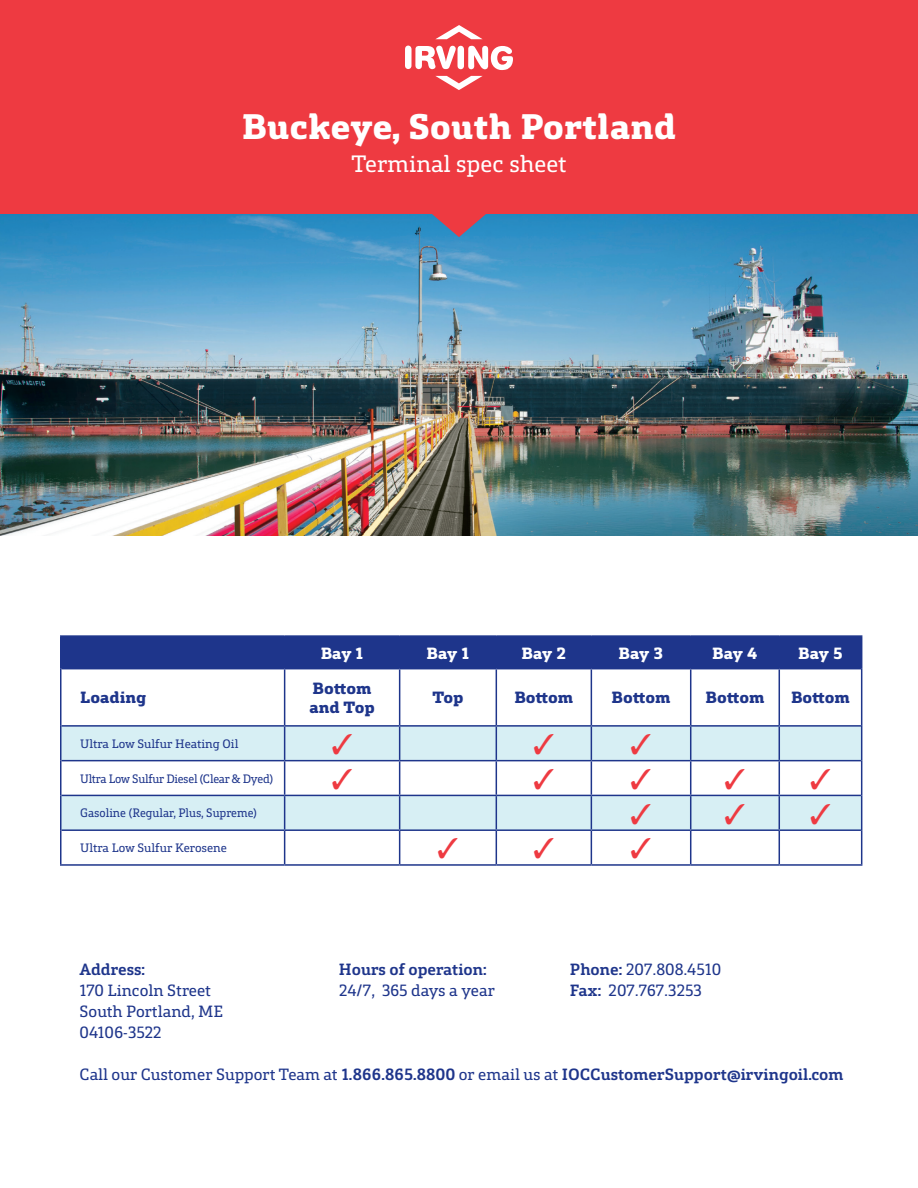
<style>
.page{position:relative;width:918px;height:1188px;background:#fff}
.page>*{position:absolute;margin:0;border:0;box-sizing:border-box;transform-origin:0 0}
.t1{font:800 36px "FS Silas Slab";color:#fff}
.t2{font:24px "FS Silas Slab";color:#fff}
.t3{font:700 16.5px "FS Silas Slab";color:#1e358b}
.t4{font:16.5px/21px "FS Silas Slab";letter-spacing:-.01em;color:#1e358b}
.t5{font:800 16.5px/19.8px "FS Silas Slab";color:#1e358b}
.t6{font:800 16.5px "FS Silas Slab";letter-spacing:-.005em;color:#fff}
.t7{font:12.3px "FS Silas Slab";letter-spacing:-.01em;color:#1e358b;scale:.95 1}
.t8{font:12.3px "FS Silas Slab";letter-spacing:-.01em;color:#1e358b}
.s1{font-weight:700}
.s2{font-weight:400}
</style>
<div class="page">
<img style="left:0;top:214px;width:918px;height:321px">
<svg style="left:428px;top:214px;width:62px;height:23px"></svg>
<div style="left:0;top:0;width:918px;height:214px;background:#ee3a41"></div>
<svg style="left:405px;top:46px;width:108px;height:24px"></svg>
<svg style="left:436px;top:25px;width:46px;height:14px"></svg>
<svg style="left:435px;top:76px;width:48px;height:14px"></svg>
<div style="left:62px;top:637px;width:799px;height:31px;background:#1e358b"></div>
<svg style="left:62px;top:669px;width:799px;height:195px"></svg>
<svg style="left:62px;top:727px;width:799px;height:102px;fill:#d7eff4"></svg>
<hr style="left:60px;top:637px;width:2px;height:32px;background:#1e358b">
<hr style="left:60px;top:635px;width:225px;height:2px;background:#1e358b">
<hr style="left:284px;top:637px;width:1px;height:31px;background:#1e358b">
<hr style="left:285px;top:635px;width:115px;height:2px;background:#1e358b">
<hr style="left:400px;top:635px;width:96px;height:2px;background:#1e358b">
<hr style="left:496px;top:635px;width:95px;height:2px;background:#1e358b">
<hr style="left:591px;top:635px;width:100px;height:2px;background:#1e358b">
<hr style="left:691px;top:635px;width:88px;height:2px;background:#1e358b">
<hr style="left:779px;top:635px;width:83px;height:2px;background:#1e358b">
<hr style="left:399px;top:637px;width:1px;height:31px;background:#1e358b">
<hr style="left:496px;top:637px;width:1px;height:31px;background:#1e358b">
<hr style="left:591px;top:637px;width:1px;height:31px;background:#1e358b">
<hr style="left:690px;top:637px;width:1px;height:31px;background:#1e358b">
<hr style="left:779px;top:637px;width:1px;height:31px;background:#1e358b">
<hr style="left:861px;top:637px;width:1px;height:32px;background:#1e358b">
<hr style="left:60px;top:669px;width:2px;height:57px;background:#1e358b">
<hr style="left:62px;top:668px;width:223px;height:1px;background:#1e358b">
<hr style="left:284px;top:669px;width:1px;height:56px;background:#1e358b">
<hr style="left:285px;top:668px;width:115px;height:1px;background:#1e358b">
<hr style="left:400px;top:668px;width:96px;height:1px;background:#1e358b">
<hr style="left:496px;top:668px;width:95px;height:1px;background:#1e358b">
<hr style="left:591px;top:668px;width:100px;height:1px;background:#1e358b">
<hr style="left:691px;top:668px;width:88px;height:1px;background:#1e358b">
<hr style="left:779px;top:668px;width:82px;height:1px;background:#1e358b">
<hr style="left:399px;top:669px;width:1px;height:56px;background:#1e358b">
<hr style="left:496px;top:669px;width:1px;height:56px;background:#1e358b">
<hr style="left:591px;top:669px;width:1px;height:56px;background:#1e358b">
<hr style="left:690px;top:669px;width:1px;height:56px;background:#1e358b">
<hr style="left:779px;top:669px;width:1px;height:56px;background:#1e358b">
<hr style="left:861px;top:669px;width:1px;height:57px;background:#1e358b">
<hr style="left:60px;top:726px;width:2px;height:35px;background:#1e358b">
<hr style="left:62px;top:725px;width:223px;height:2px;background:#1e358b">
<hr style="left:284px;top:727px;width:1px;height:33px;background:#1e358b">
<hr style="left:285px;top:725px;width:115px;height:2px;background:#1e358b">
<hr style="left:400px;top:725px;width:96px;height:2px;background:#1e358b">
<hr style="left:496px;top:725px;width:95px;height:2px;background:#1e358b">
<hr style="left:591px;top:725px;width:100px;height:2px;background:#1e358b">
<hr style="left:691px;top:725px;width:88px;height:2px;background:#1e358b">
<hr style="left:779px;top:725px;width:82px;height:2px;background:#1e358b">
<hr style="left:399px;top:727px;width:1px;height:33px;background:#1e358b">
<hr style="left:496px;top:727px;width:1px;height:33px;background:#1e358b">
<hr style="left:591px;top:727px;width:1px;height:33px;background:#1e358b">
<hr style="left:690px;top:727px;width:1px;height:33px;background:#1e358b">
<hr style="left:779px;top:727px;width:1px;height:33px;background:#1e358b">
<hr style="left:861px;top:726px;width:1px;height:35px;background:#1e358b">
<hr style="left:60px;top:761px;width:2px;height:34px;background:#1e358b">
<hr style="left:62px;top:760px;width:223px;height:1px;background:#1e358b">
<hr style="left:284px;top:761px;width:1px;height:34px;background:#1e358b">
<hr style="left:285px;top:760px;width:115px;height:1px;background:#1e358b">
<hr style="left:400px;top:760px;width:96px;height:1px;background:#1e358b">
<hr style="left:496px;top:760px;width:95px;height:1px;background:#1e358b">
<hr style="left:591px;top:760px;width:100px;height:1px;background:#1e358b">
<hr style="left:691px;top:760px;width:88px;height:1px;background:#1e358b">
<hr style="left:779px;top:760px;width:82px;height:1px;background:#1e358b">
<hr style="left:399px;top:761px;width:1px;height:34px;background:#1e358b">
<hr style="left:496px;top:761px;width:1px;height:34px;background:#1e358b">
<hr style="left:591px;top:761px;width:1px;height:34px;background:#1e358b">
<hr style="left:690px;top:761px;width:1px;height:34px;background:#1e358b">
<hr style="left:779px;top:761px;width:1px;height:34px;background:#1e358b">
<hr style="left:861px;top:761px;width:1px;height:34px;background:#1e358b">
<hr style="left:60px;top:795px;width:2px;height:35px;background:#1e358b">
<hr style="left:62px;top:795px;width:223px;height:1px;background:#1e358b">
<hr style="left:284px;top:796px;width:1px;height:33px;background:#1e358b">
<hr style="left:285px;top:795px;width:115px;height:1px;background:#1e358b">
<hr style="left:400px;top:795px;width:96px;height:1px;background:#1e358b">
<hr style="left:496px;top:795px;width:95px;height:1px;background:#1e358b">
<hr style="left:591px;top:795px;width:100px;height:1px;background:#1e358b">
<hr style="left:691px;top:795px;width:88px;height:1px;background:#1e358b">
<hr style="left:779px;top:795px;width:82px;height:1px;background:#1e358b">
<hr style="left:399px;top:796px;width:1px;height:33px;background:#1e358b">
<hr style="left:496px;top:796px;width:1px;height:33px;background:#1e358b">
<hr style="left:591px;top:796px;width:1px;height:33px;background:#1e358b">
<hr style="left:690px;top:796px;width:1px;height:33px;background:#1e358b">
<hr style="left:779px;top:796px;width:1px;height:33px;background:#1e358b">
<hr style="left:861px;top:795px;width:1px;height:35px;background:#1e358b">
<hr style="left:60px;top:830px;width:2px;height:34px;background:#1e358b">
<hr style="left:62px;top:829px;width:223px;height:2px;background:#1e358b">
<hr style="left:60px;top:864px;width:225px;height:2px;background:#1e358b">
<hr style="left:284px;top:831px;width:1px;height:33px;background:#1e358b">
<hr style="left:285px;top:829px;width:115px;height:2px;background:#1e358b">
<hr style="left:400px;top:829px;width:96px;height:2px;background:#1e358b">
<hr style="left:496px;top:829px;width:95px;height:2px;background:#1e358b">
<hr style="left:591px;top:829px;width:100px;height:2px;background:#1e358b">
<hr style="left:691px;top:829px;width:88px;height:2px;background:#1e358b">
<hr style="left:779px;top:829px;width:82px;height:2px;background:#1e358b">
<hr style="left:399px;top:831px;width:1px;height:33px;background:#1e358b">
<hr style="left:496px;top:831px;width:1px;height:33px;background:#1e358b">
<hr style="left:591px;top:831px;width:1px;height:33px;background:#1e358b">
<hr style="left:690px;top:831px;width:1px;height:33px;background:#1e358b">
<hr style="left:779px;top:831px;width:1px;height:33px;background:#1e358b">
<hr style="left:861px;top:830px;width:1px;height:34px;background:#1e358b">
<hr style="left:285px;top:864px;width:115px;height:2px;background:#1e358b">
<hr style="left:400px;top:864px;width:96px;height:2px;background:#1e358b">
<hr style="left:496px;top:864px;width:95px;height:2px;background:#1e358b">
<hr style="left:591px;top:864px;width:100px;height:2px;background:#1e358b">
<hr style="left:691px;top:864px;width:88px;height:2px;background:#1e358b">
<hr style="left:779px;top:864px;width:83px;height:2px;background:#1e358b">
<svg style="left:332px;top:734px;width:20px;height:20px"></svg>
<svg style="left:534px;top:734px;width:20px;height:20px"></svg>
<svg style="left:631px;top:734px;width:20px;height:20px"></svg>
<svg style="left:332px;top:768px;width:20px;height:21px"></svg>
<svg style="left:534px;top:768px;width:20px;height:21px"></svg>
<svg style="left:631px;top:768px;width:20px;height:21px"></svg>
<svg style="left:725px;top:768px;width:105px;height:21px"></svg>
<svg style="left:631px;top:803px;width:20px;height:21px"></svg>
<div style="left:725px;top:803px;width:105px;height:21px;background:#d7eff4"></div>
<svg style="left:438px;top:838px;width:20px;height:21px"></svg>
<svg style="left:534px;top:838px;width:20px;height:21px"></svg>
<svg style="left:631px;top:838px;width:20px;height:21px"></svg>
<h1 class="t1" style="left:242px;top:94px;width:436px">Buckeye, South Portland</h1>
<h2 class="t2" style="left:351px;top:144px;width:217px">Terminal spec sheet</h2>
<p class="t6" style="left:321px;top:638px;width:44px">Bay 1</p>
<p class="t6" style="left:427px;top:638px;width:44px">Bay 1</p>
<p class="t6" style="left:521px;top:638px;width:46px">Bay 2</p>
<p class="t6" style="left:619px;top:638px;width:46px">Bay 3</p>
<p class="t6" style="left:712px;top:638px;width:47px">Bay 4</p>
<p class="t6" style="left:798px;top:638px;width:46px">Bay 5</p>
<p class="t5" style="left:80px;top:686px;width:68px">Loading</p>
<p class="t5" style="left:310px;top:676px;width:67px">Bottom and Top</p>
<p class="t5" style="left:432px;top:686px;width:33px">Top</p>
<p class="t5" style="left:514px;top:686px;width:61px">Bottom</p>
<p class="t5" style="left:612px;top:686px;width:61px">Bottom</p>
<p class="t5" style="left:706px;top:686px;width:61px">Bottom</p>
<p class="t5" style="left:791px;top:686px;width:61px">Bottom</p>
<p class="t8" style="left:80px;top:734px;width:160px">Ultra Low Sulfur Heating Oil</p>
<p class="t7" style="left:80px;top:768px;width:205px">Ultra Low Sulfur Diesel (Clear &amp; Dyed)</p>
<p class="t7" style="left:80px;top:803px;width:188px">Gasoline (Regular, Plus, Supreme)</p>
<p class="t8" style="left:80px;top:838px;width:148px">Ultra Low Sulfur Kerosene</p>
<p class="t3" style="left:80px;top:955px;width:67px">Address:</p>
<p class="t3" style="left:339px;top:955px;width:149px">Hours of operation:</p>
<p class="t4" style="left:570px;top:957px;width:153px"><span class="s1">Phone:</span> 207.808.4510</p>
<p class="t4" style="left:80px;top:978px;width:133px">170 Lincoln Street</p>
<p class="t4" style="left:339px;top:978px;width:157px">24/7, 365 days a year</p>
<p class="t4" style="left:570px;top:978px;width:134px"><span class="s1">Fax:</span> 207.767.3253</p>
<p class="t4" style="left:80px;top:999px;width:145px">South Portland, ME<br>04106-3522</p>
<p class="t3" style="left:80px;top:1060px;width:765px"><span class="s2">Call our Customer Support Team at</span> 1.866.865.8800 <span class="s2">or email us at</span> IOCCustomerSupport@irvingoil.com</p>
</div>
